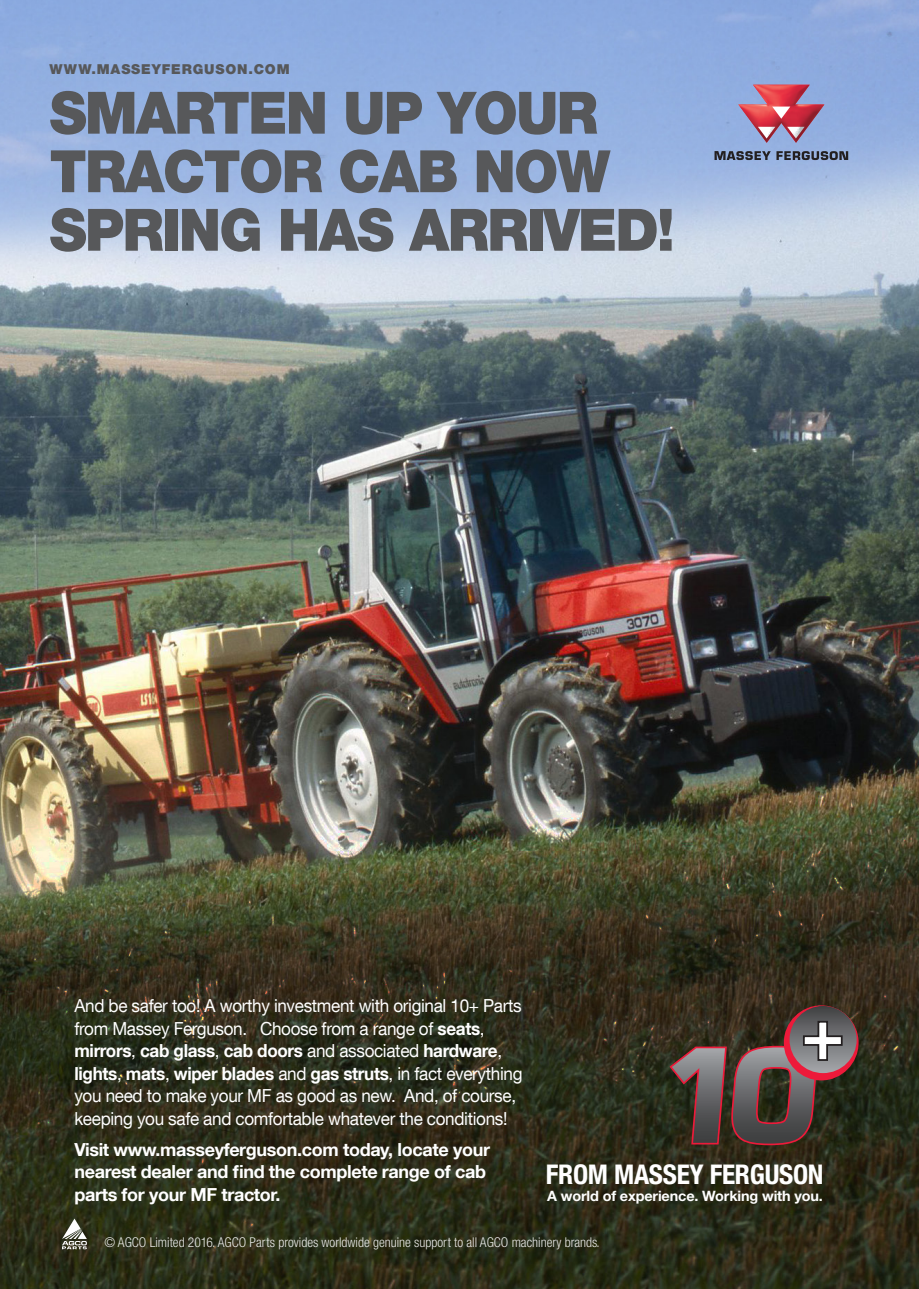
<style>
.page{position:relative;width:919px;height:1289px;background:#fff}
.page>*{position:absolute;margin:0;border:0;box-sizing:border-box;transform-origin:0 0}
.t1{font:900 58.5px/58.5px "Helvetica Neue";letter-spacing:-.03em;color:#57585a;scale:.95 1}
.t2{font:700 condensed 27px "Helvetica Neue LT Com";letter-spacing:-.01em;color:#fff}
.t3{font:18px/22.5px "Helvetica Neue LT Com";letter-spacing:-.02em;color:#fff;scale:.95 1}
.t4{font:700 18px/22.5px "Helvetica Neue LT Com";letter-spacing:-.02em;color:#fff}
.t5{font:700 14.25px "Helvetica Neue";letter-spacing:-.01em;color:#fff}
.t6{font:900 13.65px "Helvetica Neue";letter-spacing:.06em;color:#57585a}
.t7{font:300 condensed 13.5px "Helvetica Neue LT Com";color:#fff}
.s1{font-weight:700}
</style>
<div class="page">
<img style="left:0;top:0;width:918px;height:1288px">
<svg style="left:714px;top:151px;width:56px;height:9px"></svg>
<svg style="left:776px;top:151px;width:72px;height:9px"></svg>
<svg style="left:738px;top:85px;width:86px;height:58px;background:#b77793"></svg>
<svg style="left:783px;top:1005px;width:75px;height:75px"></svg>
<svg style="left:789px;top:1005px;width:67px;height:68px"></svg>
<svg style="left:669px;top:1019px;width:174px;height:126px;background:#5a4a46"></svg>
<svg style="left:62px;top:1218px;width:25px;height:31px"></svg>
<p class="t6" style="left:50px;top:61px;width:241px">WWW.MASSEYFERGUSON.COM</p>
<p class="t1" style="left:50px;top:83px;width:659px">SMARTEN UP YOUR<br>TRACTOR CAB NOW<br>SPRING HAS ARRIVED!</p>
<p class="t3" style="left:74px;top:994px;width:473px">And be safer too! A worthy investment with original 10+ Parts from Massey Ferguson. Choose from a range of <span class="s1">seats</span>, <span class="s1">mirrors</span>, <span class="s1">cab glass</span>, <span class="s1">cab doors</span> and associated <span class="s1">hardware</span>, <span class="s1">lights</span>, <span class="s1">mats</span>, <span class="s1">wiper blades</span> and <span class="s1">gas struts</span>, in fact everything you need to make your MF as good as new. And, of course, keeping you safe and comfortable whatever the conditions!</p>
<p class="t4" style="left:74px;top:1137px;width:417px">Visit www.masseyferguson.com today, locate your nearest dealer and find the complete range of cab parts for your MF tractor.</p>
<p class="t2" style="left:545px;top:1157px;width:279px">FROM MASSEY FERGUSON</p>
<p class="t5" style="left:547px;top:1187px;width:277px">A world of experience. Working with you.</p>
<p class="t7" style="left:104px;top:1234px;width:497px">© AGCO Limited 2016. AGCO Parts provides worldwide genuine support to all AGCO machinery brands.</p>
</div>
